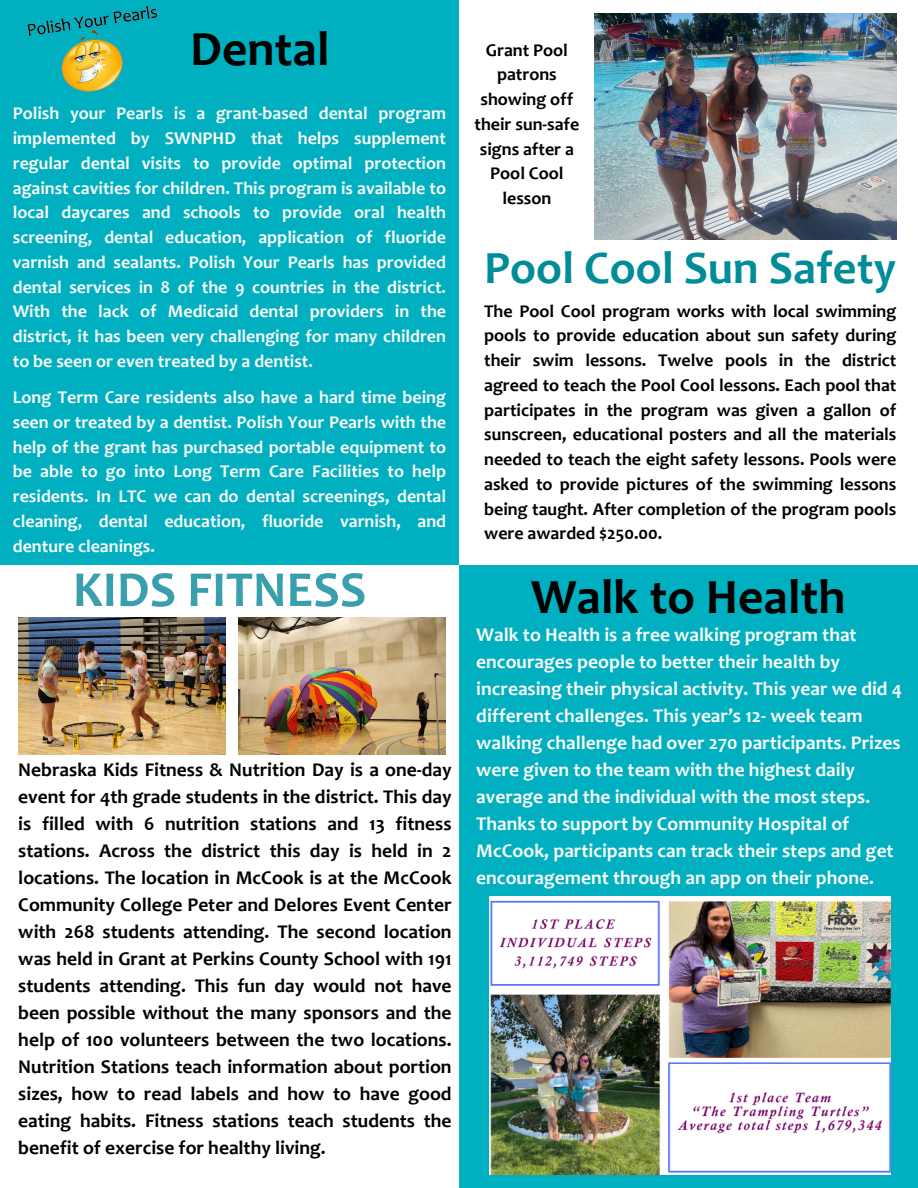
<style>
.page{position:relative;width:918px;height:1188px;background:#fff}
.page>*{position:absolute;margin:0;border:0;box-sizing:border-box;transform-origin:0 0}
.t1{font:700 50.85px "Candara";color:#399fad}
.t2{font:700 49.5px "Candara";color:#000}
.t3{font:700 46.5px "Candara";color:#008c99}
.t4{font:700 19.5px/27px "Candara";color:#000;text-align:justify}
.t5{font:700 19.5px/27px "Candara";color:#f9faf9}
.t6{font:700 18px/24.8px "Candara";color:#f9faf9;text-align:justify}
.t7{font:700 18px/24.8px "Candara";color:#000;text-align:justify}
</style>
<div class="page">
<div style="left:0;top:0;width:459px;height:565px;background:#00b0c0"></div>
<div style="left:459px;top:565px;width:459px;height:623px;background:#00b0c0"></div>
<img style="left:489px;top:897px;width:402px;height:278px">
<img style="left:595px;top:14px;width:301px;height:226px">
<img style="left:27px;top:5px;width:131px;height:87px">
<img style="left:18px;top:618px;width:207px;height:137px">
<img style="left:239px;top:618px;width:207px;height:137px">
<h2 class="t2" style="left:190px;top:29px;width:141px">Dental</h2>
<h2 class="t6" style="left:13px;top:103px;width:435px">Polish your Pearls is a grant-based dental program implemented by SWNPHD that helps supplement regular dental visits to provide optimal protection against cavities for children. This program is available to local daycares and schools to provide oral health screening, dental education, application of fluoride varnish and sealants. Polish Your Pearls has provided dental services in 8 of the 9 countries in the district.<br>With the lack of Medicaid dental providers in the district, it has been very challenging for many children to be seen or even treated by a dentist.</h2>
<p class="t6" style="left:13px;top:387px;width:435px">Long Term Care residents also have a hard time being seen or treated by a dentist. Polish Your Pearls with the help of the grant has purchased portable equipment to be able to go into Long Term Care Facilities to help residents. In LTC we can do dental screenings, dental cleaning, dental education, fluoride varnish, and denture cleanings.</p>
<p class="t1" style="left:73px;top:569px;width:295px">KIDS FITNESS</p>
<p class="t4" style="left:18px;top:758px;width:435px">Nebraska Kids Fitness &amp; Nutrition Day is a one-day event for 4th grade students in the district. This day is filled with 6 nutrition stations and 13 fitness stations. Across the district this day is held in 2 locations. The location in McCook is at the McCook Community College Peter and Delores Event Center with 268 students attending. The second location was held in Grant at Perkins County School with 191 students attending. This fun day would not have been possible without the many sponsors and the help of 100 volunteers between the two locations.<br>Nutrition Stations teach information about portion sizes, how to read labels and how to have good eating habits. Fitness stations teach students the benefit of exercise for healthy living.</p>
<p class="t7" style="left:475px;top:39px;width:106px;text-align:center">Grant Pool patrons showing off their sun-safe signs after a<br>Pool Cool lesson</p>
<p class="t3" style="left:484px;top:249px;width:414px">Pool Cool Sun Safety</p>
<p class="t7" style="left:484px;top:300px;width:414px">The Pool Cool program works with local swimming pools to provide education about sun safety during their swim lessons. Twelve pools in the district agreed to teach the Pool Cool lessons. Each pool that participates in the program was given a gallon of sunscreen, educational posters and all the materials needed to teach the eight safety lessons. Pools were asked to provide pictures of the swimming lessons being taught. After completion of the program pools were awarded $250.00.</p>
<h1 class="t2" style="left:531px;top:577px;width:316px">Walk to Health</h1>
<p class="t5" style="left:476px;top:624px;width:428px">Walk to Health is a free walking program that encourages people to better their health by increasing their physical activity. This year we did 4 different challenges. This year’s 12- week team walking challenge had over 270 participants. Prizes were given to the team with the highest daily average and the individual with the most steps.<br>Thanks to support by Community Hospital of McCook, participants can track their steps and get encouragement through an app on their phone.</p>
</div>
